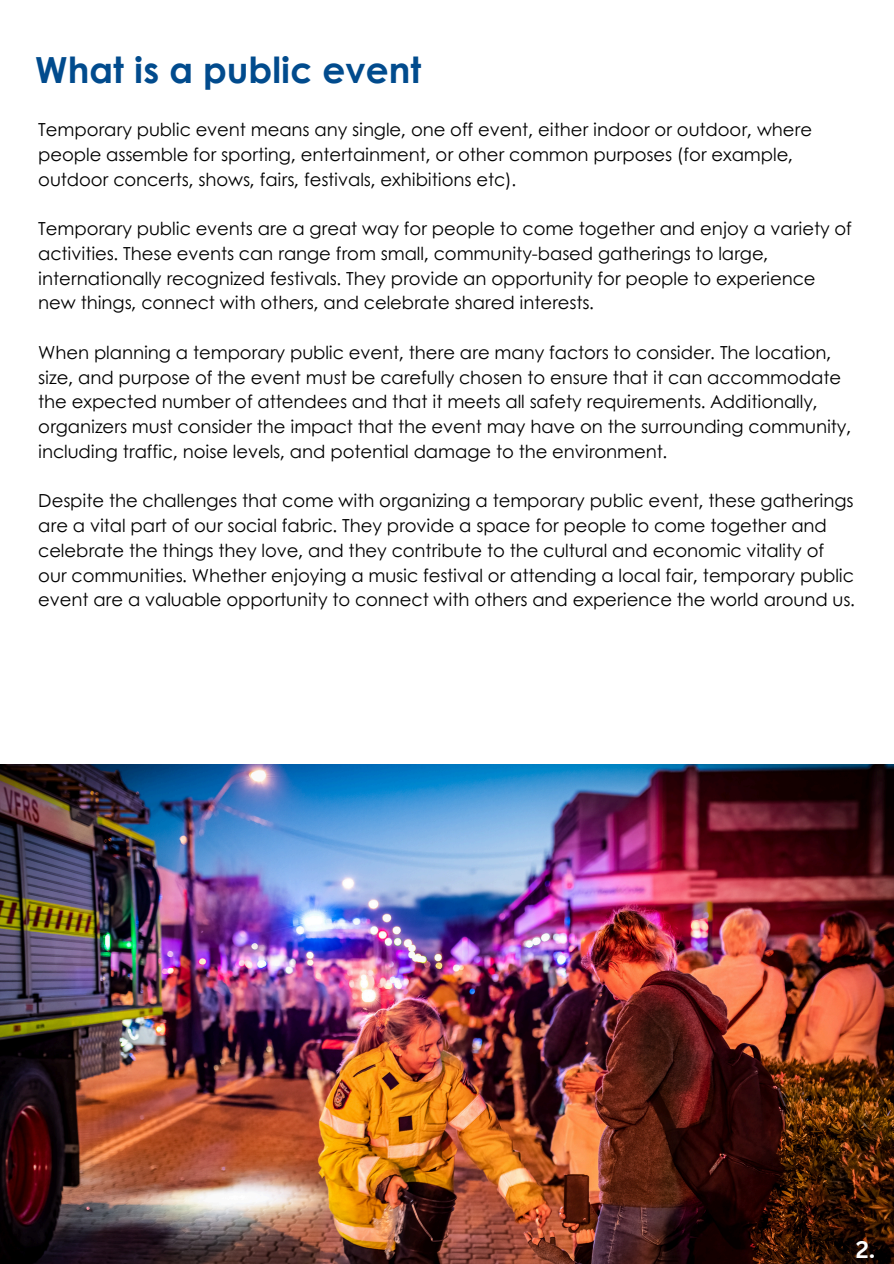
<style>
.page{position:relative;width:894px;height:1264px;background:#fff}
.page>*{position:absolute;margin:0;border:0;box-sizing:border-box;transform-origin:0 0}
.t1{font:700 36px "Century Gothic";color:#014b8d}
.t2{font:700 23.4px "Canva Sans";color:#fff}
.t3{font:18px/24.8px "Century Gothic";letter-spacing:-.005em;color:#000}
</style>
<div class="page">
<img style="left:0;top:764px;width:893px;height:499px">
<p class="t1" style="left:35px;top:42px;width:387px">What is a public event</p>
<p class="t3" style="left:38px;top:116px;width:775px">Temporary public event means any single, one off event, either indoor or outdoor, where people assemble for sporting, entertainment, or other common purposes (for example, outdoor concerts, shows, fairs, festivals, exhibitions etc).</p>
<p class="t3" style="left:38px;top:215px;width:815px">Temporary public events are a great way for people to come together and enjoy a variety of activities. These events can range from small, community-based gatherings to large, internationally recognized festivals. They provide an opportunity for people to experience new things, connect with others, and celebrate shared interests.</p>
<p class="t3" style="left:38px;top:339px;width:814px">When planning a temporary public event, there are many factors to consider. The location, size, and purpose of the event must be carefully chosen to ensure that it can accommodate the expected number of attendees and that it meets all safety requirements. Additionally, organizers must consider the impact that the event may have on the surrounding community, including traffic, noise levels, and potential damage to the environment.</p>
<p class="t3" style="left:38px;top:487px;width:817px">Despite the challenges that come with organizing a temporary public event, these gatherings are a vital part of our social fabric. They provide a space for people to come together and celebrate the things they love, and they contribute to the cultural and economic vitality of our communities. Whether enjoying a music festival or attending a local fair, temporary public event are a valuable opportunity to connect with others and experience the world around us.</p>
<h2 class="t2" style="left:855px;top:1233px;width:21px">2.</h2>
</div>
